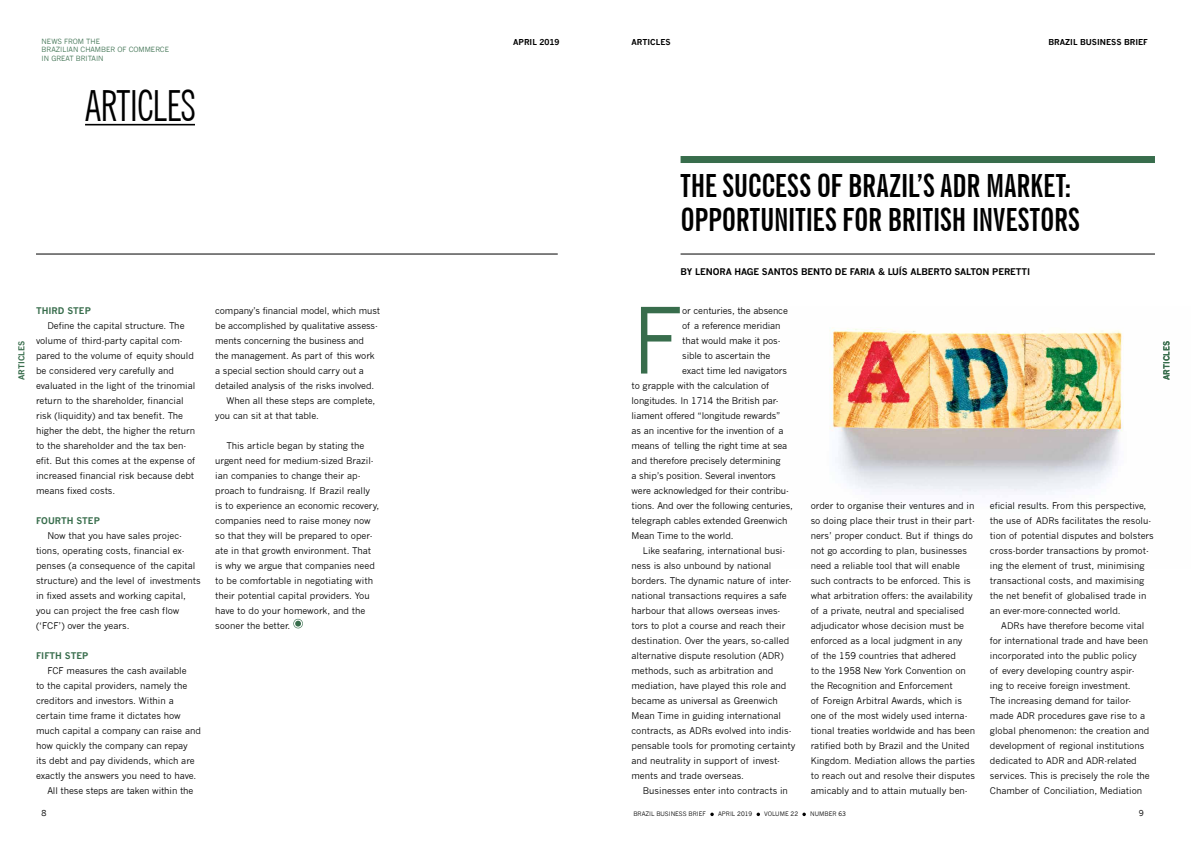
<style>
.page{position:relative;width:1191px;height:842px;background:#fff}
.page>*{position:absolute;margin:0;border:0;box-sizing:border-box;transform-origin:0 0}
.t1{font:90.1px "News Gothic";color:#386d4c}
.t2{font:extra-condensed 43px "News Gothic BT";letter-spacing:.005em;color:#000}
.t3{font:700 extra-condensed 32px/34px "News Gothic BT";color:#000}
.t4{font:9px/15px "News Gothic";color:#000}
.t5{font:700 9px "News Gothic";letter-spacing:-.01em;color:#000}
.t6{font:700 9px "News Gothic";color:#386d4c}
.t7{font:700 8px "News Gothic";color:#000}
.t8{font:700 8px "News Gothic";color:#386d4c}
.t9{font:8px "News Gothic";color:#000}
.t10{font:7px/8.4px "News Gothic";color:#386d4c}
.t11{font:6px "News Gothic";color:#000}
</style>
<div class="page">
<svg style="left:710px;top:813px;width:4px;height:3px"></svg>
<svg style="left:756px;top:813px;width:4px;height:3px"></svg>
<svg style="left:802px;top:813px;width:4px;height:3px"></svg>
<img style="left:829px;top:328px;width:295px;height:167px">
<svg style="left:293px;top:619px;width:10px;height:9px"></svg>
<hr style="left:36px;top:254px;width:522px;height:1px;background:#000">
<hr style="left:85px;top:124px;width:110px;height:1px;background:#000">
<hr style="left:680px;top:254px;width:475px;height:1px;background:#000">
<div style="left:680px;top:156px;width:475px;height:7px;background:#386d4c"></div>
<p class="t10" style="left:42px;top:37px;width:129px">NEWS FROM THE<br>BRAZILIAN CHAMBER OF COMMERCE<br>IN GREAT BRITAIN</p>
<p class="t7" style="left:513px;top:37px;width:48px">APRIL 2019</p>
<h2 class="t2" style="left:85px;top:80px;width:111px">ARTICLES</h2>
<p class="t7" style="left:631px;top:37px;width:41px">ARTICLES</p>
<p class="t7" style="left:1048px;top:37px;width:101px">BRAZIL BUSINESS BRIEF</p>
<h3 class="t3" style="left:680px;top:168px;width:400px">THE SUCCESS OF BRAZIL’S ADR MARKET:<br>OPPORTUNITIES FOR BRITISH INVESTORS</h3>
<p class="t5" style="left:680px;top:267px;width:351px">BY LENORA HAGE SANTOS BENTO DE FARIA &amp; LUÍS ALBERTO SALTON PERETTI</p>
<p class="t8" style="left:17px;top:380px;width:41px;rotate:-90deg">ARTICLES</p>
<p class="t6" style="left:36px;top:305px;width:56px">THIRD STEP</p>
<p class="t4" style="left:36px;top:318px;width:161px;text-indent:11px">Define the capital structure. The volume of third-party capital com&shy;pared to the volume of equity should be considered very carefully and evaluated in the light of the trinomial return to the shareholder, financial risk (liquidity) and tax benefit. The higher the debt, the higher the return to the shareholder and the tax ben&shy;efit. But this comes at the expense of increased financial risk because debt means fixed costs.</p>
<p class="t6" style="left:36px;top:515px;width:65px">FOURTH STEP</p>
<p class="t4" style="left:36px;top:528px;width:166px;text-indent:11px">Now that you have sales projec&shy;tions, operating costs, financial ex&shy;penses (a consequence of the capital structure) and the level of investments in fixed assets and working capital, you can project the free cash flow (‘FCF’) over the years.</p>
<p class="t6" style="left:36px;top:650px;width:54px">FIFTH STEP</p>
<p class="t4" style="left:47px;top:663px;width:141px">FCF measures the cash available</p>
<p class="t4" style="left:36px;top:678px;width:153px">to the capital providers, namely the</p>
<p class="t4" style="left:36px;top:693px;width:139px">creditors and investors. Within a</p>
<p class="t4" style="left:36px;top:708px;width:146px">certain time frame it dictates how</p>
<p class="t4" style="left:36px;top:723px;width:166px">much capital a company can raise and</p>
<p class="t4" style="left:36px;top:738px;width:153px">how quickly the company can repay</p>
<p class="t4" style="left:36px;top:753px;width:160px">its debt and pay dividends, which are</p>
<p class="t4" style="left:36px;top:768px;width:162px">exactly the answers you need to have.</p>
<p class="t4" style="left:47px;top:783px;width:147px">All these steps are taken within the</p>
<p class="t4" style="left:215px;top:303px;width:166px">company’s financial model, which must</p>
<p class="t4" style="left:215px;top:318px;width:164px">be accomplished by qualitative assess-</p>
<p class="t4" style="left:215px;top:333px;width:150px">ments concerning the business and</p>
<p class="t4" style="left:215px;top:348px;width:161px">the management. As part of this work</p>
<p class="t4" style="left:215px;top:363px;width:150px">a special section should carry out a</p>
<p class="t4" style="left:215px;top:378px;width:161px">detailed analysis of the risks involved.</p>
<p class="t4" style="left:226px;top:393px;width:150px">When all these steps are complete,</p>
<p class="t4" style="left:215px;top:408px;width:105px">you can sit at that table.</p>
<p class="t4" style="left:215px;top:438px;width:166px;text-indent:11px">This article began by stating the urgent need for medium-sized Brazil&shy;ian companies to change their ap&shy;proach to fundraisng. If Brazil really is to experience an economic recovery, companies need to raise money now so that they will be prepared to oper&shy;ate in that growth environment. That is why we argue that companies need to be comfortable in negotiating with their potential capital providers. You have to do your homework, and the sooner the better.</p>
<h1 class="t1" style="left:631px;top:289px;width:53px">F</h1>
<p class="t4" style="left:682px;top:303px;width:107px">or centuries, the absence</p>
<p class="t4" style="left:682px;top:318px;width:100px">of a reference meridian</p>
<p class="t4" style="left:682px;top:333px;width:100px">that would make it pos-</p>
<p class="t4" style="left:682px;top:348px;width:90px">sible to ascertain the</p>
<p class="t4" style="left:682px;top:363px;width:106px">exact time led navigators</p>
<p class="t4" style="left:631px;top:378px;width:139px">to grapple with the calculation of</p>
<p class="t4" style="left:631px;top:393px;width:149px">longitudes. In 1714 the British par-</p>
<p class="t4" style="left:631px;top:408px;width:150px">liament offered “longitude rewards”</p>
<p class="t4" style="left:631px;top:423px;width:153px">as an incentive for the invention of a</p>
<p class="t4" style="left:631px;top:438px;width:157px">means of telling the right time at sea</p>
<p class="t4" style="left:631px;top:453px;width:151px">and therefore precisely determining</p>
<p class="t4" style="left:631px;top:468px;width:146px">a ship’s position. Several inventors</p>
<p class="t4" style="left:631px;top:483px;width:159px">were acknowledged for their contribu-</p>
<p class="t4" style="left:631px;top:498px;width:163px">tions. And over the following centuries,</p>
<p class="t4" style="left:631px;top:513px;width:157px">telegraph cables extended Greenwich</p>
<p class="t4" style="left:631px;top:528px;width:104px">Mean Time to the world.</p>
<p class="t4" style="left:643px;top:543px;width:144px">Like seafaring, international busi-</p>
<p class="t4" style="left:631px;top:558px;width:141px">ness is also unbound by national</p>
<p class="t4" style="left:631px;top:573px;width:161px">borders. The dynamic nature of inter-</p>
<p class="t4" style="left:631px;top:588px;width:157px">national transactions requires a safe</p>
<p class="t4" style="left:631px;top:603px;width:150px">harbour that allows overseas inves-</p>
<p class="t4" style="left:631px;top:618px;width:155px">tors to plot a course and reach their</p>
<p class="t4" style="left:631px;top:633px;width:159px">destination. Over the years, so-called</p>
<p class="t4" style="left:631px;top:648px;width:154px">alternative dispute resolution (ADR)</p>
<p class="t4" style="left:631px;top:663px;width:143px">methods, such as arbitration and</p>
<p class="t4" style="left:631px;top:678px;width:156px">mediation, have played this role and</p>
<p class="t4" style="left:631px;top:693px;width:148px">became as universal as Greenwich</p>
<p class="t4" style="left:631px;top:708px;width:151px">Mean Time in guiding international</p>
<p class="t4" style="left:631px;top:723px;width:162px">contracts, as ADRs evolved into indis-</p>
<p class="t4" style="left:631px;top:738px;width:165px">pensable tools for promoting certainty</p>
<p class="t4" style="left:631px;top:753px;width:150px">and neutrality in support of invest-</p>
<p class="t4" style="left:631px;top:768px;width:114px">ments and trade overseas.</p>
<p class="t4" style="left:643px;top:783px;width:147px">Businesses enter into contracts in</p>
<p class="t4" style="left:810px;top:498px;width:166px">order to organise their ventures and in so doing place their trust in their part&shy;ners’ proper conduct. But if things do not go according to plan, businesses need a reliable tool that will enable such contracts to be enforced. This is what arbitration offers: the availability of a private, neutral and specialised adjudicator whose decision must be enforced as a local judgment in any<br>of the 159 countries that adhered<br>to the 1958 New York Convention on the Recognition and Enforcement<br>of Foreign Arbitral Awards, which is one of the most widely used interna&shy;tional treaties worldwide and has been ratified both by Brazil and the United Kingdom. Mediation allows the parties to reach out and resolve their disputes amicably and to attain mutually ben-</p>
<p class="t4" style="left:990px;top:498px;width:165px">eficial results. From this perspective, the use of ADRs facilitates the resolu&shy;tion of potential disputes and bolsters cross-border transactions by promot&shy;ing the element of trust, minimising transactional costs, and maximising the net benefit of globalised trade in an ever-more-connected world.</p>
<p class="t4" style="left:990px;top:618px;width:161px;text-indent:11px">ADRs have therefore become vital for international trade and have been incorporated into the public policy<br>of every developing country aspir&shy;ing to receive foreign investment.<br>The increasing demand for tailor&shy;made ADR procedures gave rise to a global phenomenon: the creation and development of regional institutions dedicated to ADR and ADR-related services. This is precisely the role the Chamber of Conciliation, Mediation</p>
<p class="t9" style="left:42px;top:808px;width:6px">8</p>
<p class="t11" style="left:633px;top:810px;width:74px">BRAZIL BUSINESS BRIEF</p>
<p class="t11" style="left:718px;top:810px;width:36px">APRIL 2019</p>
<p class="t11" style="left:764px;top:810px;width:35px">VOLUME 22</p>
<p class="t11" style="left:810px;top:810px;width:37px">NUMBER 63</p>
<p class="t9" style="left:1138px;top:808px;width:6px">9</p>
<p class="t8" style="left:1161px;top:380px;width:41px;rotate:-90deg">ARTICLES</p>
</div>
